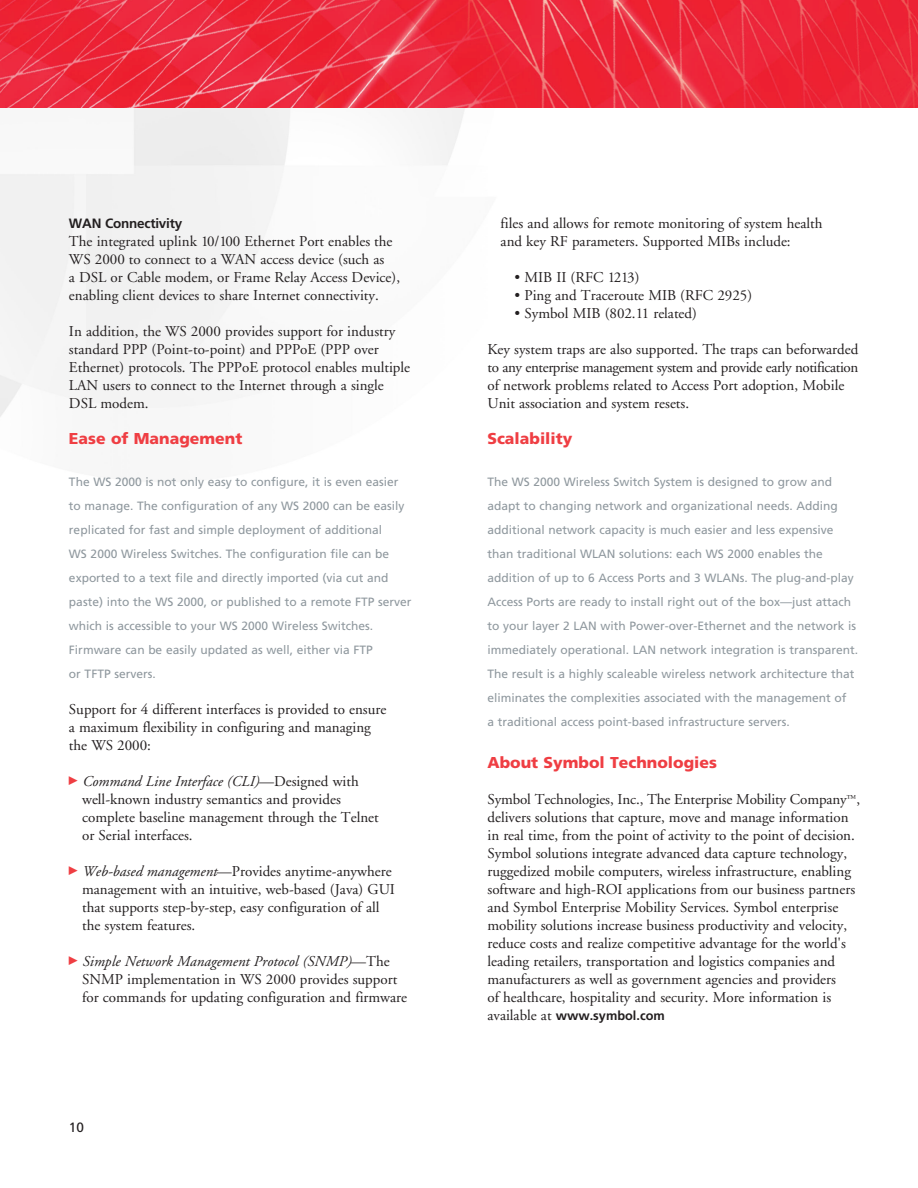
<style>
.page{position:relative;width:918px;height:1188px;background:#fff}
.page>*{position:absolute;margin:0;border:0;box-sizing:border-box;transform-origin:0 0}
.t1{font:900 15.75px "Frutiger";color:#ef3e43}
.t2{font:15px/18px "Adobe Garamond";color:#231f20}
.t3{font:700 13.5px "Frutiger";letter-spacing:-.015em;color:#231f20}
.t4{font:13.5px "Frutiger";color:#231f20}
.t5{font:700 12.75px "Frutiger";color:#231f20}
.t6{font:12px/24px "Frutiger";color:#8f989e}
.s1{font-style:italic}
.s2{font-family:"Adobe Garamond";font-weight:400;font-size:15px}
</style>
<div class="page">
<img style="left:0;top:0;width:918px;height:108px">
<p class="t3" style="left:69px;top:218px;width:115px">WAN Connectivity</p>
<p class="t2" style="left:69px;top:233px;width:333px">The integrated uplink 10/100 Ethernet Port enables the WS 2000 to connect to a WAN access device (such as<br>a DSL or Cable modem, or Frame Relay Access Device), enabling client devices to share Internet connectivity.</p>
<p class="t2" style="left:69px;top:323px;width:343px">In addition, the WS 2000 provides support for industry standard PPP (Point-to-point) and PPPoE (PPP over Ethernet) protocols. The PPPoE protocol enables multiple LAN users to connect to the Internet through a single DSL modem.</p>
<p class="t1" style="left:69px;top:432px;width:175px">Ease of Management</p>
<p class="t6" style="left:69px;top:470px;width:344px">The WS 2000 is not only easy to configure, it is even easier to manage. The configuration of any WS 2000 can be easily replicated for fast and simple deployment of additional<br>WS 2000 Wireless Switches. The configuration file can be exported to a text file and directly imported (via cut and paste) into the WS 2000, or published to a remote FTP server which is accessible to your WS 2000 Wireless Switches.<br>Firmware can be easily updated as well, either via FTP<br>or TFTP servers.</p>
<p class="t2" style="left:69px;top:701px;width:319px">Support for 4 different interfaces is provided to ensure a maximum flexibility in configuring and managing the WS 2000:</p>
<p class="t2" style="left:82px;top:773px;width:298px"><span class="s1">Command Line Interface (CLI)</span>—Designed with well-known industry semantics and provides complete baseline management through the Telnet or Serial interfaces.</p>
<p class="t2" style="left:82px;top:863px;width:314px"><span class="s1">Web-based management</span>—Provides anytime-anywhere management with an intuitive, web-based (Java) GUI that supports step-by-step, easy configuration of all the system features.</p>
<p class="t2" style="left:82px;top:953px;width:327px"><span class="s1">Simple Network Management Protocol (SNMP)</span>—The<br>SNMP implementation in WS 2000 provides support for commands for updating configuration and firmware</p>
<p class="t4" style="left:69px;top:1122px;width:17px">10</p>
<p class="t2" style="left:501px;top:216px;width:323px">files and allows for remote monitoring of system health and key RF parameters. Supported MIBs include:</p>
<p class="t2" style="left:514px;top:270px;width:127px">• MIB II (RFC 1213)</p>
<p class="t2" style="left:514px;top:288px;width:239px">• Ping and Traceroute MIB (RFC 2925)</p>
<p class="t2" style="left:514px;top:306px;width:184px">• Symbol MIB (802.11 related)</p>
<p class="t2" style="left:487px;top:342px;width:372px">Key system traps are also supported. The traps can beforwarded to any enterprise management system and provide early notification of network problems related to Access Port adoption, Mobile Unit association and system resets.</p>
<p class="t1" style="left:487px;top:432px;width:86px">Scalability</p>
<p class="t6" style="left:487px;top:471px;width:372px">The WS 2000 Wireless Switch System is designed to grow and adapt to changing network and organizational needs. Adding additional network capacity is much easier and less expensive than traditional WLAN solutions: each WS 2000 enables the addition of up to 6 Access Ports and 3 WLANs. The plug-and-play Access Ports are ready to install right out of the box—just attach to your layer 2 LAN with Power-over-Ethernet and the network is immediately operational. LAN network integration is transparent.<br>The result is a highly scaleable wireless network architecture that eliminates the complexities associated with the management of<br>a traditional access point-based infrastructure servers.</p>
<p class="t1" style="left:487px;top:756px;width:231px">About Symbol Technologies</p>
<p class="t2" style="left:487px;top:792px;width:374px">Symbol Technologies, Inc., The Enterprise Mobility Company<sup>™</sup>, delivers solutions that capture, move and manage information in real time, from the point of activity to the point of decision.<br>Symbol solutions integrate advanced data capture technology, ruggedized mobile computers, wireless infrastructure, enabling software and high-ROI applications from our business partners and Symbol Enterprise Mobility Services. Symbol enterprise mobility solutions increase business productivity and velocity, reduce costs and realize competitive advantage for the world's leading retailers, transportation and logistics companies and manufacturers as well as government agencies and providers<br>of healthcare, hospitality and security. More information is</p>
<p class="t5" style="left:488px;top:1011px;width:179px"><span class="s2">available at</span> www.symbol.com</p>
</div>
